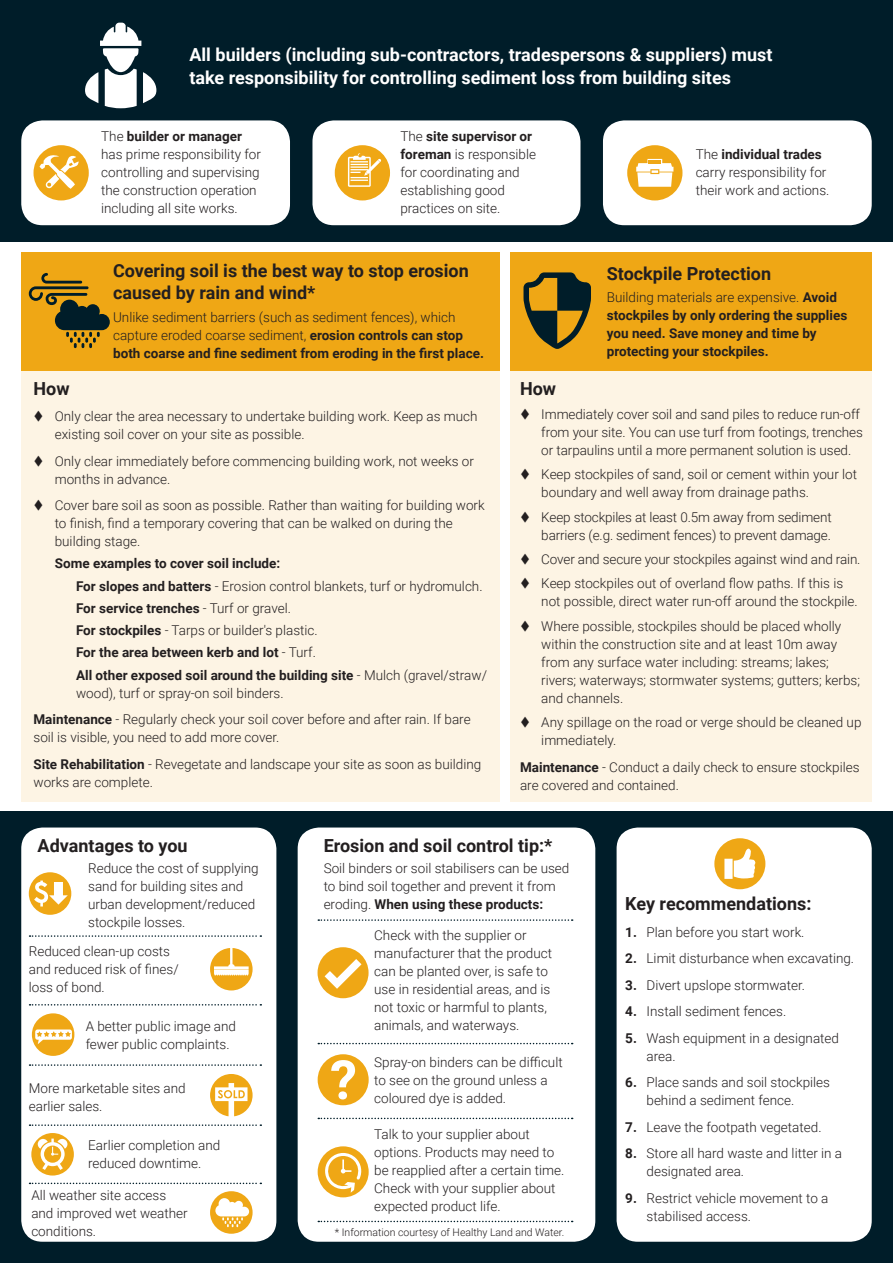
<style>
.page{position:relative;width:893px;height:1263px;background:#fff}
.page>*{position:absolute;margin:0;border:0;box-sizing:border-box;transform-origin:0 0}
.t1{font:700 18px/22.5px "Roboto";color:#fff}
.Body{font:700 18px/22.5px "Roboto";color:#231f20}
.T_H3{font:700 18px "Roboto";color:#231f20}
.Body-2{font:300 13.5px/18px "Roboto";color:#231f20}
.T_Body_indent{font:300 13.5px/18px "Roboto";color:#231f20}
.Body-3{font:700 13.5px/18px "Roboto";color:#231f20}
.T_Body_indent-2{font:700 13.5px "Roboto";color:#231f20}
.Body-4{font:300 10.5px "Roboto";color:#231f20}
.s1{font-weight:700}
.s2{font-weight:300}
</style>
<div class="page">
<div style="left:0;top:811px;width:893px;height:452px;background:#001d29"></div>
<div style="left:510px;top:353px;width:362px;height:449px;background:#fdf4e4"></div>
<div style="left:21px;top:353px;width:479px;height:449px;background:#fdf4e4"></div>
<div style="left:510px;top:252px;width:362px;height:119px;background:#efa715"></div>
<div style="left:21px;top:252px;width:479px;height:119px;background:#efa715"></div>
<div style="left:0;top:0;width:893px;height:242px;background:#001d29"></div>
<div style="left:21px;top:120px;width:269px;height:105px;background:#fff;border-radius:21px"></div>
<div style="left:312px;top:120px;width:268px;height:105px;background:#fff;border-radius:21px"></div>
<div style="left:603px;top:120px;width:269px;height:105px;background:#fff;border-radius:21px"></div>
<svg style="left:335px;top:145px;width:55px;height:55px"></svg>
<svg style="left:34px;top:145px;width:55px;height:55px"></svg>
<svg style="left:85px;top:23px;width:71px;height:85px"></svg>
<svg style="left:523px;top:272px;width:68px;height:77px"></svg>
<svg style="left:29px;top:273px;width:81px;height:75px"></svg>
<div style="left:21px;top:827px;width:255px;height:415px;background:#fff;border-radius:21px"></div>
<div style="left:617px;top:827px;width:255px;height:415px;background:#fff;border-radius:21px"></div>
<div style="left:298px;top:827px;width:297px;height:415px;background:#fff;border-radius:21px"></div>
<svg style="left:714px;top:838px;width:51px;height:51px"></svg>
<svg style="left:210px;top:948px;width:43px;height:42px"></svg>
<svg style="left:30px;top:935px;width:231px;height:2px"></svg>
<svg style="left:30px;top:1004px;width:231px;height:1px"></svg>
<svg style="left:30px;top:1064px;width:231px;height:2px"></svg>
<svg style="left:30px;top:1124px;width:231px;height:2px"></svg>
<svg style="left:30px;top:1182px;width:231px;height:2px"></svg>
<svg style="left:318px;top:1043px;width:255px;height:1px"></svg>
<svg style="left:318px;top:919px;width:255px;height:2px"></svg>
<svg style="left:318px;top:1118px;width:255px;height:1px"></svg>
<svg style="left:318px;top:1221px;width:255px;height:1px"></svg>
<svg style="left:210px;top:1074px;width:43px;height:42px"></svg>
<svg style="left:31px;top:1133px;width:43px;height:42px"></svg>
<svg style="left:210px;top:1191px;width:43px;height:43px"></svg>
<svg style="left:318px;top:947px;width:51px;height:51px"></svg>
<svg style="left:318px;top:1054px;width:51px;height:51px"></svg>
<svg style="left:318px;top:1146px;width:51px;height:51px"></svg>
<svg style="left:32px;top:1013px;width:42px;height:43px"></svg>
<svg style="left:627px;top:145px;width:55px;height:55px"></svg>
<svg style="left:29px;top:872px;width:42px;height:43px"></svg>
<h2 class="t1" style="left:189px;top:43px;width:585px">All builders (including sub-contractors, tradespersons &amp; suppliers) must take responsibility for controlling sediment loss from building sites</h2>
<p class="Body-2" style="left:101px;top:127px;width:161px">The <span class="s1">builder or manager </span>has prime responsibility for controlling and supervising the construction operation including all site works.</p>
<p class="Body-2" style="left:400px;top:127px;width:137px">The <span class="s1">site supervisor or foreman</span> is responsible for coordinating and establishing good practices on site.</p>
<h2 class="Body" style="left:113px;top:259px;width:357px">Covering soil is the best way to stop erosion caused by rain and wind*</h2>
<p class="Body-2" style="left:113px;top:307px;width:372px">Unlike sediment barriers (such as sediment fences), which capture eroded coarse sediment, <span class="s1">erosion controls can stop both coarse and fine sediment from eroding in the first place.</span></p>
<p class="Body-2" style="left:696px;top:145px;width:135px">The <span class="s1">individual trades </span>carry responsibility for their work and actions.</p>
<h2 class="Body" style="left:607px;top:261px;width:166px">Stockpile Protection</h2>
<p class="Body-3" style="left:607px;top:288px;width:242px"><span class="s2">Building materials are expensive.</span> Avoid stockpiles by only ordering the supplies you need. Save money and time by protecting your stockpiles.</p>
<h2 class="Body" style="left:34px;top:376px;width:38px">How</h2>
<p class="Body-2" style="left:55px;top:407px;width:424px">Only clear the area necessary to undertake building work. Keep as much existing soil cover on your site as possible.</p>
<p class="Body-2" style="left:55px;top:451px;width:421px">Only clear immediately before commencing building work, not weeks or months in advance.</p>
<p class="Body-2" style="left:55px;top:496px;width:431px">Cover bare soil as soon as possible. Rather than waiting for building work to finish, find a temporary covering that can be walked on during the building stage.</p>
<h3 class="Body-3" style="left:55px;top:554px;width:227px">Some examples to cover soil include:</h3>
<p class="T_Body_indent" style="left:76px;top:576px;width:408px"><span class="s1">For slopes and batters</span> - Erosion control blankets, turf or hydromulch.</p>
<p class="T_Body_indent-2" style="left:76px;top:599px;width:216px">For service trenches <span class="s2">- Turf or gravel.</span></p>
<p class="T_Body_indent" style="left:76px;top:621px;width:243px"><span class="s1">For stockpiles</span> - Tarps or builder's plastic.</p>
<p class="T_Body_indent-2" style="left:76px;top:643px;width:241px">For the area between kerb and lot <span class="s2">- Turf.</span></p>
<p class="T_Body_indent" style="left:76px;top:665px;width:412px"><span class="s1">All other exposed soil around the building site</span> - Mulch (gravel/straw/ wood), turf or spray-on soil binders.</p>
<p class="Body-2" style="left:34px;top:710px;width:439px"><span class="s1">Maintenance</span> - Regularly check your soil cover before and after rain. If bare soil is visible, you need to add more cover.</p>
<p class="Body-2" style="left:34px;top:754px;width:449px"><span class="s1">Site Rehabilitation</span> - Revegetate and landscape your site as soon as building works are complete.</p>
<h2 class="Body" style="left:520px;top:376px;width:38px">How</h2>
<p class="Body-2" style="left:541px;top:405px;width:323px">Immediately cover soil and sand piles to reduce run-off from your site. You can use turf from footings, trenches or tarpaulins until a more permanent solution is used.</p>
<p class="Body-2" style="left:541px;top:465px;width:317px">Keep stockpiles of sand, soil or cement within your lot boundary and well away from drainage paths.</p>
<p class="Body-2" style="left:541px;top:507px;width:292px">Keep stockpiles at least 0.5m away from sediment barriers (e.g. sediment fences) to prevent damage.</p>
<p class="Body-2" style="left:541px;top:550px;width:321px">Cover and secure your stockpiles against wind and rain.</p>
<p class="Body-2" style="left:541px;top:574px;width:318px">Keep stockpiles out of overland flow paths. If this is not possible, direct water run-off around the stockpile.</p>
<p class="Body-2" style="left:541px;top:616px;width:320px">Where possible, stockpiles should be placed wholly within the construction site and at least 10m away from any surface water including: streams; lakes; rivers; waterways; stormwater systems; gutters; kerbs; and channels.</p>
<p class="Body-2" style="left:541px;top:713px;width:322px">Any spillage on the road or verge should be cleaned up immediately.</p>
<p class="Body-2" style="left:520px;top:757px;width:341px"><span class="s1">Maintenance</span> - Conduct a daily check to ensure stockpiles are covered and contained.</p>
<p class="Body" style="left:38px;top:833px;width:152px">Advantages to you</p>
<p class="Body-2" style="left:88px;top:859px;width:172px">Reduce the cost of supplying sand for building sites and urban development/reduced stockpile losses.</p>
<p class="Body-2" style="left:29px;top:942px;width:151px">Reduced clean-up costs and reduced risk of fines/ loss of bond.</p>
<p class="Body-2" style="left:86px;top:1017px;width:152px">A better public image and fewer public complaints.</p>
<p class="Body-2" style="left:29px;top:1079px;width:158px">More marketable sites and earlier sales.</p>
<p class="Body-2" style="left:88px;top:1136px;width:134px">Earlier completion and reduced downtime.</p>
<p class="Body-2" style="left:31px;top:1185px;width:158px">All weather site access and improved wet weather conditions.</p>
<p class="Body" style="left:324px;top:833px;width:230px">Erosion and soil control tip:*</p>
<p class="Body-2" style="left:324px;top:859px;width:247px">Soil binders or soil stabilisers can be used to bind soil together and prevent it from eroding. <span class="s1">When using these products:</span></p>
<p class="Body-2" style="left:374px;top:925px;width:179px">Check with the supplier or manufacturer that the product can be planted over, is safe to use in residential areas, and is not toxic or harmful to plants, animals, and waterways.</p>
<p class="Body-2" style="left:374px;top:1052px;width:190px">Spray-on binders can be difficult to see on the ground unless a coloured dye is added.</p>
<p class="Body-2" style="left:374px;top:1125px;width:192px">Talk to your supplier about options. Products may need to be reapplied after a certain time.<br>Check with your supplier about expected product life.</p>
<p class="Body-4" style="left:335px;top:1224px;width:231px">* Information courtesy of Healthy Land and Water.</p>
<p class="T_H3" style="left:625px;top:891px;width:188px">Key recommendations:</p>
<p class="Body-2" style="left:625px;top:922px;width:181px"><span class="s1">1.</span> Plan before you start work.</p>
<p class="Body-2" style="left:625px;top:949px;width:230px"><span class="s1">2.</span> Limit disturbance when excavating.</p>
<p class="Body-2" style="left:625px;top:975px;width:181px"><span class="s1">3.</span> Divert upslope stormwater.</p>
<p class="Body-2" style="left:625px;top:1002px;width:163px"><span class="s1">4.</span> Install sediment fences.</p>
<p class="Body-2" style="left:646px;top:1028px;width:194px;text-indent:-21px"><span class="s1">5.</span> Wash equipment in a designated area.</p>
<p class="Body-2" style="left:646px;top:1073px;width:185px;text-indent:-21px"><span class="s1">6.</span> Place sands and soil stockpiles behind a sediment fence.</p>
<p class="Body-2" style="left:625px;top:1117px;width:198px"><span class="s1">7.</span> Leave the footpath vegetated.</p>
<p class="Body-2" style="left:646px;top:1144px;width:197px;text-indent:-21px"><span class="s1">8.</span> Store all hard waste and litter in a designated area.</p>
<p class="Body-2" style="left:646px;top:1188px;width:183px;text-indent:-21px"><span class="s1">9.</span> Restrict vehicle movement to a stabilised access.</p>
</div>
